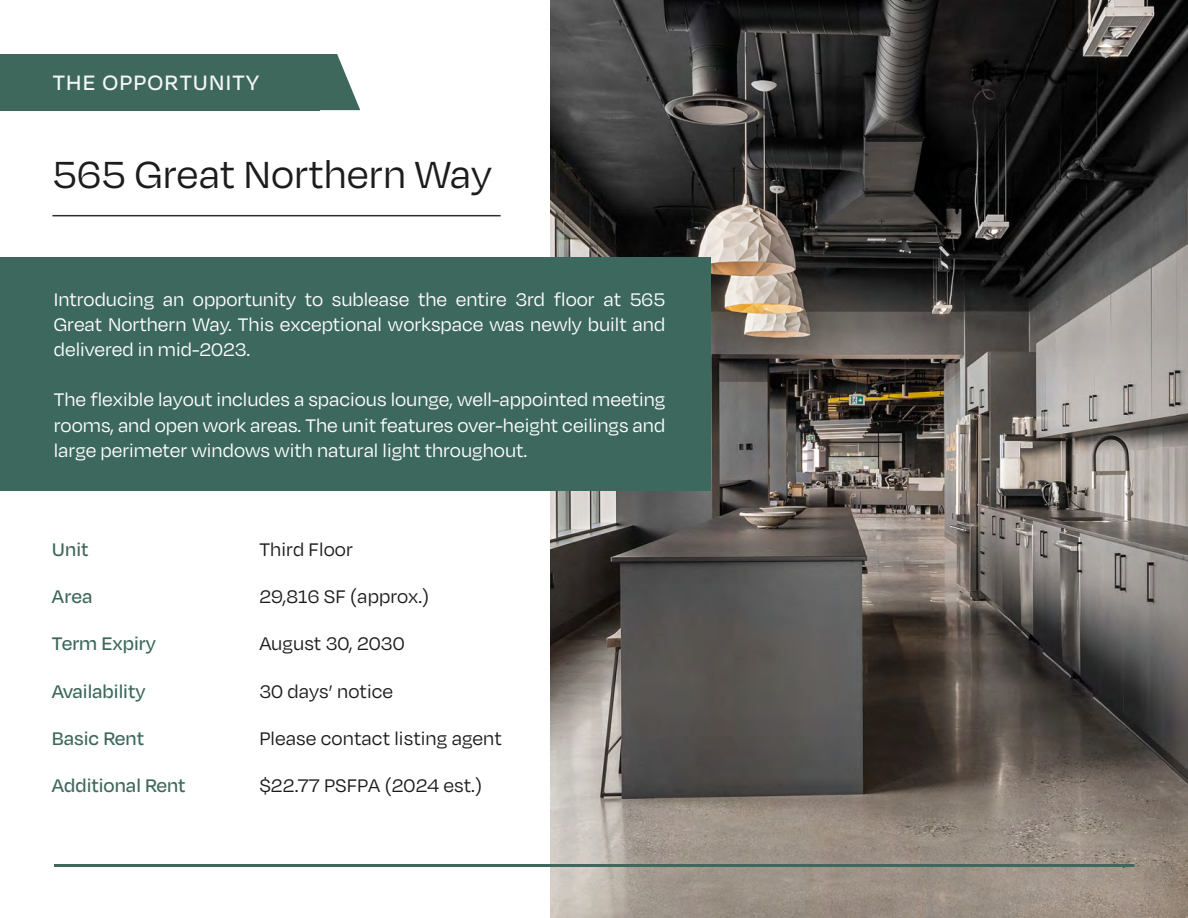
<style>
.page{position:relative;width:1188px;height:918px;background:#fff}
.page>*{position:absolute;margin:0;border:0;box-sizing:border-box;transform-origin:0 0}
.t1{font:43.5px "Degular";color:#1e1b1d}
.t2{font:500 24px "Degular";letter-spacing:.05em;color:#f5f6f7}
.t3{font:21px/25.2px "Degular";color:#fff;text-align:justify}
.t4{font:21px "Degular";letter-spacing:.005em;color:#1e1b1d}
.t5{font:500 21px "Degular";color:#3e685c}
</style>
<div class="page">
<img style="left:551px;top:0;width:637px;height:918px">
<div style="left:0;top:258px;width:711px;height:233px;background:#3c685d"></div>
<svg style="left:319px;top:54px;width:41px;height:56px"></svg>
<div style="left:0;top:54px;width:319px;height:56px;background:#3e685c"></div>
<hr style="left:52px;top:215px;width:449px;height:1px;background:#1e1b1d">
<div style="left:54px;top:864px;width:1081px;height:3px;border:2px solid #3e685c"></div>
<p class="t2" style="left:53px;top:68px;width:208px">THE OPPORTUNITY</p>
<h1 class="t1" style="left:52px;top:148px;width:441px">565 Great Northern Way</h1>
<p class="t3" style="left:54px;top:286px;width:613px">Introducing an opportunity to sublease the entire 3rd floor at 565<br>Great Northern Way. This exceptional workspace was newly built and delivered in mid-2023.</p>
<p class="t3" style="left:54px;top:386px;width:613px">The flexible layout includes a spacious lounge, well-appointed meeting rooms, and open work areas. The unit features over-height ceilings and large perimeter windows with natural light throughout.</p>
<p class="t5" style="left:52px;top:537px;width:38px">Unit</p>
<p class="t5" style="left:52px;top:584px;width:42px">Area</p>
<p class="t5" style="left:52px;top:631px;width:106px">Term Expiry</p>
<p class="t5" style="left:52px;top:678px;width:95px">Availability</p>
<p class="t5" style="left:52px;top:726px;width:94px">Basic Rent</p>
<p class="t5" style="left:52px;top:773px;width:135px">Additional Rent</p>
<p class="t4" style="left:259px;top:537px;width:95px">Third Floor</p>
<p class="t4" style="left:259px;top:584px;width:171px">29,816 SF (approx.)</p>
<p class="t4" style="left:259px;top:631px;width:147px">August 30, 2030</p>
<p class="t4" style="left:259px;top:678px;width:135px">30 days’ notice</p>
<p class="t4" style="left:259px;top:726px;width:244px">Please contact listing agent</p>
<p class="t4" style="left:259px;top:773px;width:224px">$22.77 PSFPA (2024 est.)</p>
</div>
